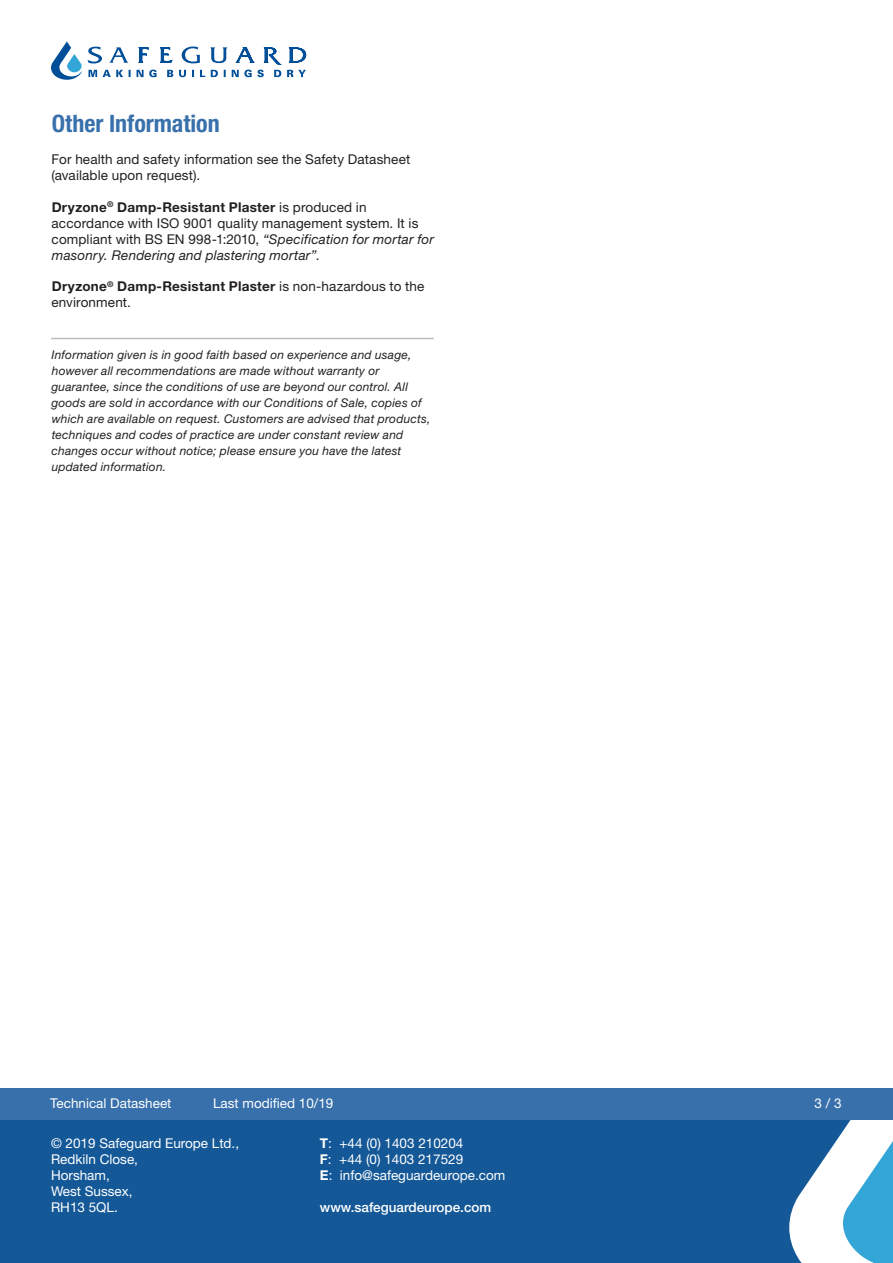
<style>
.page{position:relative;width:893px;height:1263px;background:#fff}
.page>*{position:absolute;margin:0;border:0;box-sizing:border-box;transform-origin:0 0}
.t1{font:700 condensed 24px "Helvetica Neue LT Std";color:#3870ac}
.t2{font:13.5px/15.9px "Helvetica Neue LT Std";letter-spacing:.01em;color:#231f20}
.t3{font:13.5px/15.9px "Helvetica Neue LT Std";color:#fff}
.t4{font:500 13.5px "Helvetica Neue LT Std";color:#fff}
.t5{font:italic 12px/15.9px "Helvetica Neue LT Std";letter-spacing:.015em;color:#231f20}
.s1{font-weight:700}
.s2{font-style:italic}
</style>
<div class="page">
<div style="left:0;top:1103px;width:893px;height:160px;background:#145897"></div>
<svg style="left:789px;top:1119px;width:104px;height:144px"></svg>
<div style="left:0;top:1087px;width:893px;height:32px;background:#3870ac"></div>
<svg style="left:51px;top:41px;width:255px;height:39px"></svg>
<hr style="left:51px;top:338px;width:383px;height:1px;background:#bcbfc0">
<h1 class="t1" style="left:52px;top:109px;width:170px">Other Information</h1>
<p class="t2" style="left:51px;top:151px;width:360px">For health and safety information see the Safety Datasheet (available upon request).</p>
<p class="t2" style="left:52px;top:199px;width:384px"><span class="s1">Dryzone</span><sup>®</sup> <span class="s1">Damp-Resistant Plaster</span> is produced in accordance with ISO 9001 quality management system. It is compliant with BS EN 998-1:2010, <span class="s2">“Specification for mortar for masonry. Rendering and plastering mortar”</span>.</p>
<p class="t2" style="left:51px;top:278px;width:374px"><span class="s1">Dryzone</span><sup>®</sup> <span class="s1">Damp-Resistant Plaster</span> is non-hazardous to the environment.</p>
<p class="t5" style="left:51px;top:347px;width:381px">Information given is in good faith based on experience and usage, however all recommendations are made without warranty or guarantee, since the conditions of use are beyond our control. All goods are sold in accordance with our Conditions of Sale, copies of which are available on request. Customers are advised that products, techniques and codes of practice are under constant review and changes occur without notice; please ensure you have the latest updated information.</p>
<p class="t3" style="left:50px;top:1095px;width:123px">Technical Datasheet</p>
<p class="t3" style="left:213px;top:1095px;width:122px">Last modified 10/19</p>
<p class="t3" style="left:814px;top:1095px;width:29px">3 / 3</p>
<p class="t3" style="left:51px;top:1135px;width:190px">© 2019 Safeguard Europe Ltd.,<br>Redkiln Close,<br>Horsham,<br>West Sussex,<br>RH13 5QL.</p>
<p class="t3" style="left:320px;top:1135px;width:187px"><span class="s1">T</span>: +44 (0) 1403 210204<br><span class="s1">F</span>: +44 (0) 1403 217529<br><span class="s1">E</span>: info@safeguardeurope.com</p>
<p class="t4" style="left:320px;top:1199px;width:173px">www.safeguardeurope.com</p>
</div>
